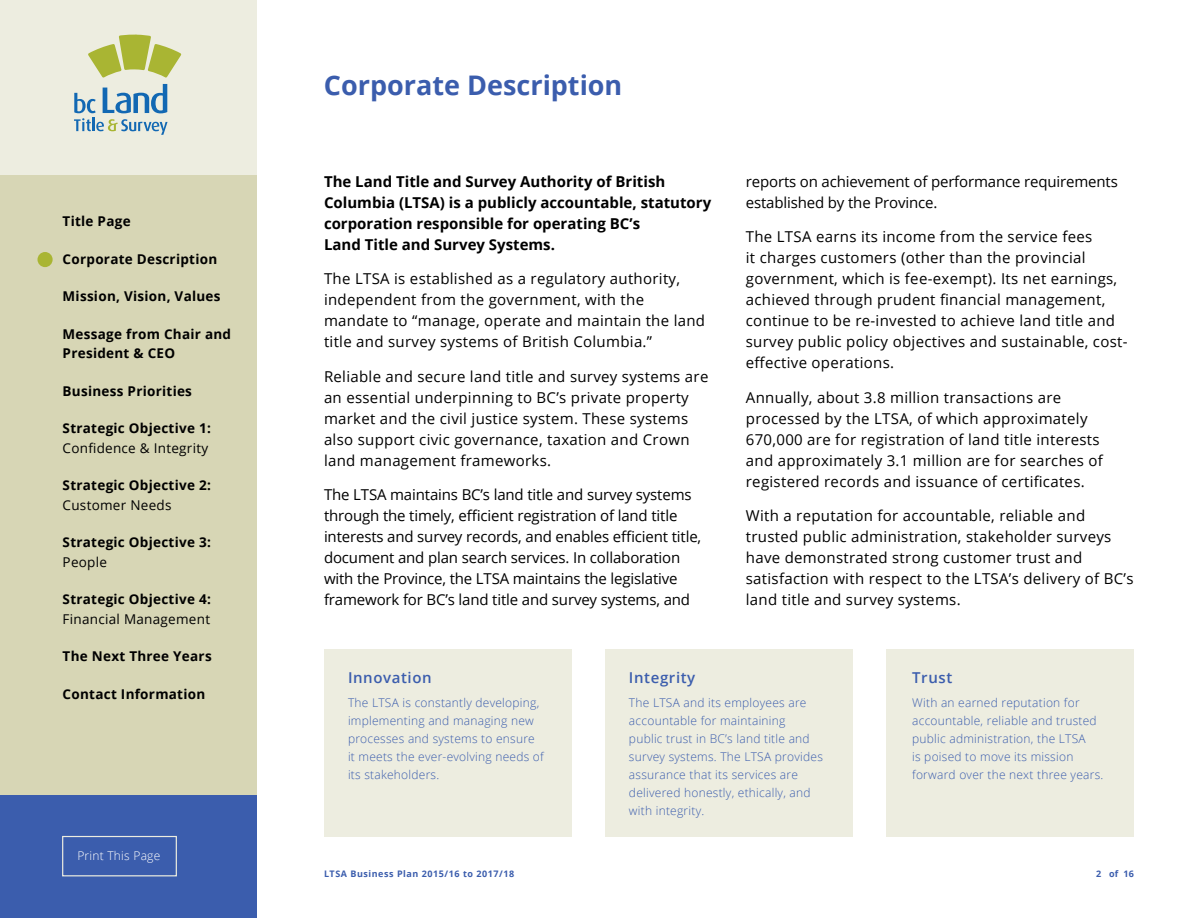
<style>
.page{position:relative;width:1188px;height:918px;background:#fff}
.page>*{position:absolute;margin:0;border:0;box-sizing:border-box;transform-origin:0 0}
.t1{font:700 27px "Open Sans";color:#3b5dad}
.t2{font:15px/21px "Open Sans";letter-spacing:.02em;color:#000}
.t3{font:15px/21px "Open Sans";letter-spacing:-.01em;color:#000}
.t4{font:700 15px/21px "Open Sans";color:#000}
.t5{font:600 15px "Open Sans";letter-spacing:.04em;color:#3b5dad}
.t6{font:700 13.5px/19.5px "Open Sans";letter-spacing:.02em;color:#000}
.t7{font:13.5px "Open Sans";letter-spacing:.02em;color:#000}
.t8{font:300 12px/18px "Open Sans";letter-spacing:.02em;color:#3b5dad}
.t9{font:300 12px "Open Sans";letter-spacing:.02em;color:#fff}
.t10{font:700 9px "Open Sans";letter-spacing:.06em;color:#3b5dad}
</style>
<div class="page">
<div style="left:0;top:0;width:257px;height:176px;background:#edede0"></div>
<div style="left:0;top:795px;width:257px;height:123px;background:#3b5dad"></div>
<div style="left:0;top:176px;width:256px;height:619px;background:#d7d6b5"></div>
<svg style="left:74px;top:84px;width:94px;height:51px"></svg>
<svg style="left:88px;top:35px;width:93px;height:43px"></svg>
<div style="left:62px;top:836px;width:115px;height:40px;border:1px solid #edede0"></div>
<div style="left:324px;top:649px;width:248px;height:188px;background:#edede0"></div>
<div style="left:605px;top:649px;width:248px;height:188px;background:#edede0"></div>
<div style="left:886px;top:649px;width:248px;height:188px;background:#edede0"></div>
<div style="left:38px;top:252px;width:15px;height:15px;background:#a9b533;border-radius:50%"></div>
<p class="t6" style="left:63px;top:211px;width:70px">Title Page</p>
<p class="t6" style="left:63px;top:249px;width:156px">Corporate Description</p>
<p class="t6" style="left:63px;top:286px;width:159px">Mission, Vision, Values</p>
<p class="t6" style="left:63px;top:324px;width:170px">Message from Chair and<br>President &amp; CEO</p>
<p class="t6" style="left:63px;top:381px;width:131px">Business Priorities</p>
<p class="t6" style="left:63px;top:418px;width:150px">Strategic Objective 1:</p>
<p class="t7" style="left:63px;top:439px;width:147px">Confidence &amp; Integrity</p>
<p class="t6" style="left:63px;top:475px;width:150px">Strategic Objective 2:</p>
<p class="t7" style="left:63px;top:496px;width:110px">Customer Needs</p>
<p class="t6" style="left:63px;top:532px;width:150px">Strategic Objective 3:</p>
<p class="t7" style="left:63px;top:553px;width:46px">People</p>
<p class="t6" style="left:63px;top:589px;width:150px">Strategic Objective 4:</p>
<p class="t7" style="left:63px;top:610px;width:149px">Financial Management</p>
<p class="t6" style="left:63px;top:646px;width:151px">The Next Three Years</p>
<p class="t6" style="left:63px;top:684px;width:144px">Contact Information</p>
<p class="t9" style="left:77px;top:848px;width:85px">Print This Page</p>
<h1 class="t1" style="left:324px;top:66px;width:300px">Corporate Description</h1>
<p class="t4" style="left:324px;top:171px;width:389px">The Land Title and Survey Authority of British Columbia (LTSA) is a publicly accountable, statutory corporation responsible for operating BC’s<br>Land Title and Survey Systems.</p>
<p class="t2" style="left:324px;top:268px;width:383px">The LTSA is established as a regulatory authority, independent from the government, with the mandate to “manage, operate and maintain the land title and survey systems of British Columbia.”</p>
<p class="t2" style="left:324px;top:366px;width:386px">Reliable and secure land title and survey systems are an essential underpinning to BC’s private property market and the civil justice system. These systems also support civic governance, taxation and Crown land management frameworks.</p>
<p class="t3" style="left:324px;top:484px;width:379px">The LTSA maintains BC’s land title and survey systems through the timely, efficient registration of land title interests and survey records, and enables efficient title, document and plan search services. In collaboration with the Province, the LTSA maintains the legislative framework for BC’s land title and survey systems, and</p>
<p class="t3" style="left:746px;top:171px;width:373px">reports on achievement of performance requirements established by the Province.</p>
<p class="t2" style="left:746px;top:226px;width:383px">The LTSA earns its income from the service fees<br>it charges customers (other than the provincial government, which is fee-exempt). Its net earnings, achieved through prudent financial management, continue to be re-invested to achieve land title and survey public policy objectives and sustainable, cost&shy;effective operations.</p>
<p class="t2" style="left:746px;top:387px;width:359px">Annually, about 3.8 million transactions are processed by the LTSA, of which approximately 670,000 are for registration of land title interests and approximately 3.1 million are for searches of registered records and issuance of certificates.</p>
<p class="t2" style="left:746px;top:505px;width:389px">With a reputation for accountable, reliable and trusted public administration, stakeholder surveys have demonstrated strong customer trust and satisfaction with respect to the LTSA’s delivery of BC’s land title and survey systems.</p>
<p class="t5" style="left:348px;top:667px;width:85px">Innovation</p>
<p class="t8" style="left:348px;top:694px;width:197px">The LTSA is constantly developing, implementing and managing new processes and systems to ensure it meets the ever-evolving needs of its stakeholders.</p>
<p class="t5" style="left:629px;top:667px;width:68px">Integrity</p>
<p class="t8" style="left:629px;top:694px;width:195px">The LTSA and its employees are accountable for maintaining<br>public trust in BC’s land title and survey systems. The LTSA provides assurance that its services are delivered honestly, ethically, and with integrity.</p>
<p class="t5" style="left:912px;top:667px;width:42px">Trust</p>
<p class="t8" style="left:912px;top:694px;width:193px">With an earned reputation for accountable, reliable and trusted public administration, the LTSA<br>is poised to move its mission forward over the next three years.</p>
<p class="t10" style="left:324px;top:868px;width:192px">LTSA Business Plan 2015/16 to 2017/18</p>
<p class="t10" style="left:1096px;top:868px;width:39px">2 of 16</p>
</div>
